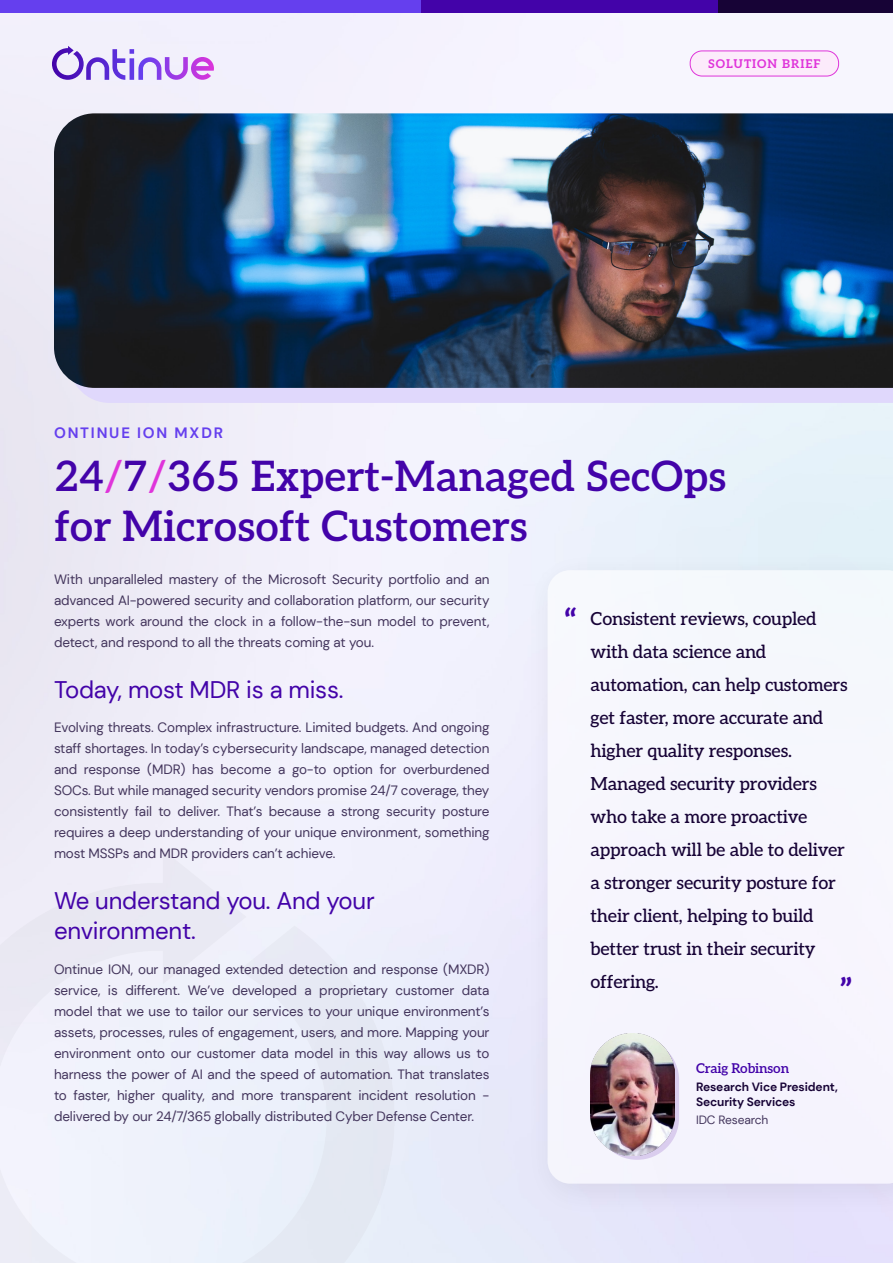
<style>
.page{position:relative;width:893px;height:1263px;background:#fff}
.page>*{position:absolute;margin:0;border:0;box-sizing:border-box;transform-origin:0 0}
.H1_-_Title{font:600 42px/50.4px "Aleo";color:#4303a9}
.t1{font:700 33px "Aleo";color:#4303a9}
.t2{font:24px/30px "DM Sans";letter-spacing:-.01em;color:#4303a9}
.t3{font:500 18px/33px "Aleo";letter-spacing:-.01em;color:#170336}
.t4{font:700 15px "DM Sans";letter-spacing:.12em;color:#653fee}
.Body_Copy{font:13.5px/21px "DM Sans";letter-spacing:-.01em;color:#43355c;text-align:justify}
.Body_Copy-2{font:600 13.5px "Aleo";letter-spacing:-.01em;color:#4303a9}
.Body_Copy-3{font:700 12px/18px "DM Sans";letter-spacing:-.01em;color:#170336}
.t5{font:700 12px "Aleo";letter-spacing:.08em;color:#df34da}
.s1{color:#df34da}
.s2{font-weight:400;color:#43355c}
</style>
<div class="page">
<img style="left:0;top:12px;width:893px;height:1251px">
<div style="left:0;top:0;width:422px;height:12px;background:#653fee"></div>
<div style="left:422px;top:0;width:297px;height:12px;background:#4303a9"></div>
<div style="left:719px;top:0;width:174px;height:12px;background:#170336"></div>
<svg style="left:52px;top:46px;width:162px;height:34px"></svg>
<div style="left:690px;top:51px;width:149px;height:25px;background:#fcebfb;border-radius:12px"></div>
<div style="left:690px;top:51px;width:149px;height:25px;border:1px solid #df34da;border-radius:12px"></div>
<img style="left:0;top:849px;width:395px;height:414px">
<div style="left:522px;top:547px;width:371px;height:675px;background:#000;opacity:.12"></div>
<div style="left:548px;top:570px;width:345px;height:614px;background:#f6f5fd"></div>
<div style="left:69px;top:388px;width:824px;height:15px;background:#e0d8fc"></div>
<img style="left:54px;top:113px;width:839px;height:275px">
<svg style="left:595px;top:1038px;width:84px;height:122px"></svg>
<img style="left:590px;top:1034px;width:84px;height:121px">
<p class="t4" style="left:54px;top:423px;width:171px">ONTINUE ION MXDR</p>
<p class="t5" style="left:708px;top:54px;width:114px">SOLUTION BRIEF</p>
<p class="H1_-_Title" style="left:54px;top:449px;width:674px">24<span class="s1">/</span>7<span class="s1">/</span>365 Expert-Managed SecOps for Microsoft Customers</p>
<p class="Body_Copy" style="left:54px;top:568px;width:437px">With unparalleled mastery of the Microsoft Security portfolio and an advanced AI-powered security and collaboration platform, our security experts work around the clock in a follow-the-sun model to prevent, detect, and respond to all the threats coming at you.</p>
<h2 class="t2" style="left:54px;top:674px;width:291px">Today, most MDR is a miss.</h2>
<p class="Body_Copy" style="left:54px;top:717px;width:437px">Evolving threats. Complex infrastructure. Limited budgets. And ongoing staff shortages. In today’s cybersecurity landscape, managed detection and response (MDR) has become a go-to option for overburdened SOCs. But while managed security vendors promise 24/7 coverage, they consistently fail to deliver. That’s because a strong security posture requires a deep understanding of your unique environment, something most MSSPs and MDR providers can’t achieve.</p>
<h2 class="t2" style="left:54px;top:885px;width:322px">We understand you. And your environment.</h2>
<p class="Body_Copy" style="left:54px;top:958px;width:437px">Ontinue ION, our managed extended detection and response (MXDR) service, is different. We’ve developed a proprietary customer data model that we use to tailor our services to your unique environment’s assets, processes, rules of engagement, users, and more. Mapping your environment onto our customer data model in this way allows us to harness the power of AI and the speed of automation. That translates to faster, higher quality, and more transparent incident resolution - delivered by our 24/7/365 globally distributed Cyber Defense Center.</p>
<h2 class="t1" style="left:563px;top:595px;width:16px">“</h2>
<p class="t3" style="left:590px;top:601px;width:259px">Consistent reviews, coupled with data science and automation, can help customers get faster, more accurate and higher quality responses.<br>Managed security providers who take a more proactive approach will be able to deliver a stronger security posture for their client, helping to build better trust in their security offering.</p>
<h2 class="t1" style="left:839px;top:963px;width:16px">”</h2>
<p class="Body_Copy-2" style="left:696px;top:1057px;width:95px">Craig Robinson</p>
<p class="Body_Copy-3" style="left:696px;top:1077px;width:143px">Research Vice President,</p>
<p class="Body_Copy-3" style="left:696px;top:1092px;width:101px">Security Services<br><span class="s2">IDC Research</span></p>
</div>
